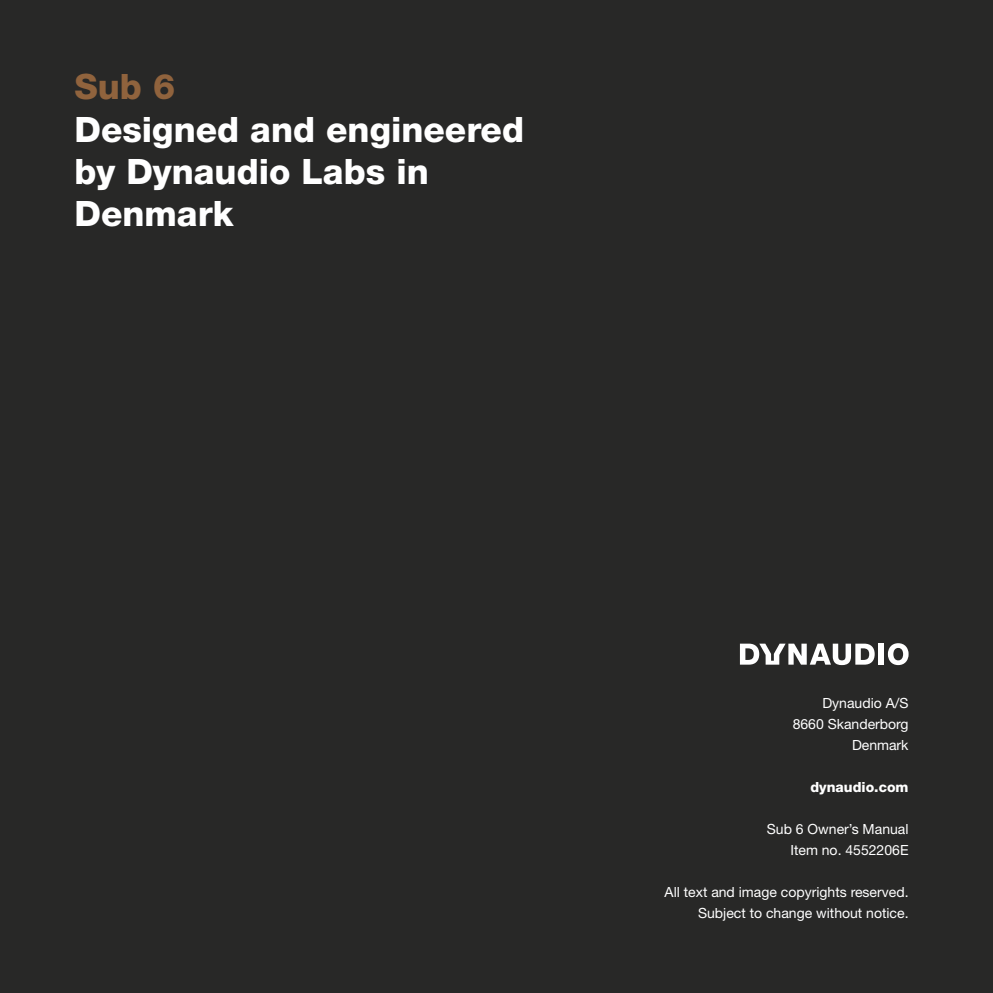
<style>
.page{position:relative;width:993px;height:993px;background:#fff}
.page>*{position:absolute;margin:0;border:0;box-sizing:border-box;transform-origin:0 0}
.t1{font:800 35px/42px "Helvetica Neue LT Std";color:#fff}
.t2{font:800 35px "Helvetica Neue LT Std";color:#90633d}
.t3{font:14px/21px "Helvetica Neue LT Std";color:#fff;text-align:right}
.t4{font:800 14px "Helvetica Neue LT Std";color:#fff}
</style>
<div class="page">
<div style="left:0;top:0;width:992px;height:992px;background:#282827"></div>
<div style="left:878px;top:643px;width:5px;height:21px;background:#fff"></div>
<svg style="left:887px;top:643px;width:21px;height:22px"></svg>
<svg style="left:739px;top:643px;width:135px;height:22px"></svg>
<h1 class="t2" style="left:74px;top:66px;width:102px">Sub 6</h1>
<h1 class="t1" style="left:74px;top:108px;width:451px">Designed and engineered by Dynaudio Labs in<br>Denmark</h1>
<p class="t3" style="left:792px;top:692px;width:117px">Dynaudio A/S<br>8660 Skanderborg<br>Denmark</p>
<p class="t4" style="left:810px;top:778px;width:100px">dynaudio.com</p>
<p class="t3" style="left:766px;top:818px;width:143px">Sub 6 Owner’s Manual<br>Item no. 4552206E</p>
<p class="t3" style="left:664px;top:881px;width:245px">All text and image copyrights reserved.<br>Subject to change without notice.</p>
</div>
